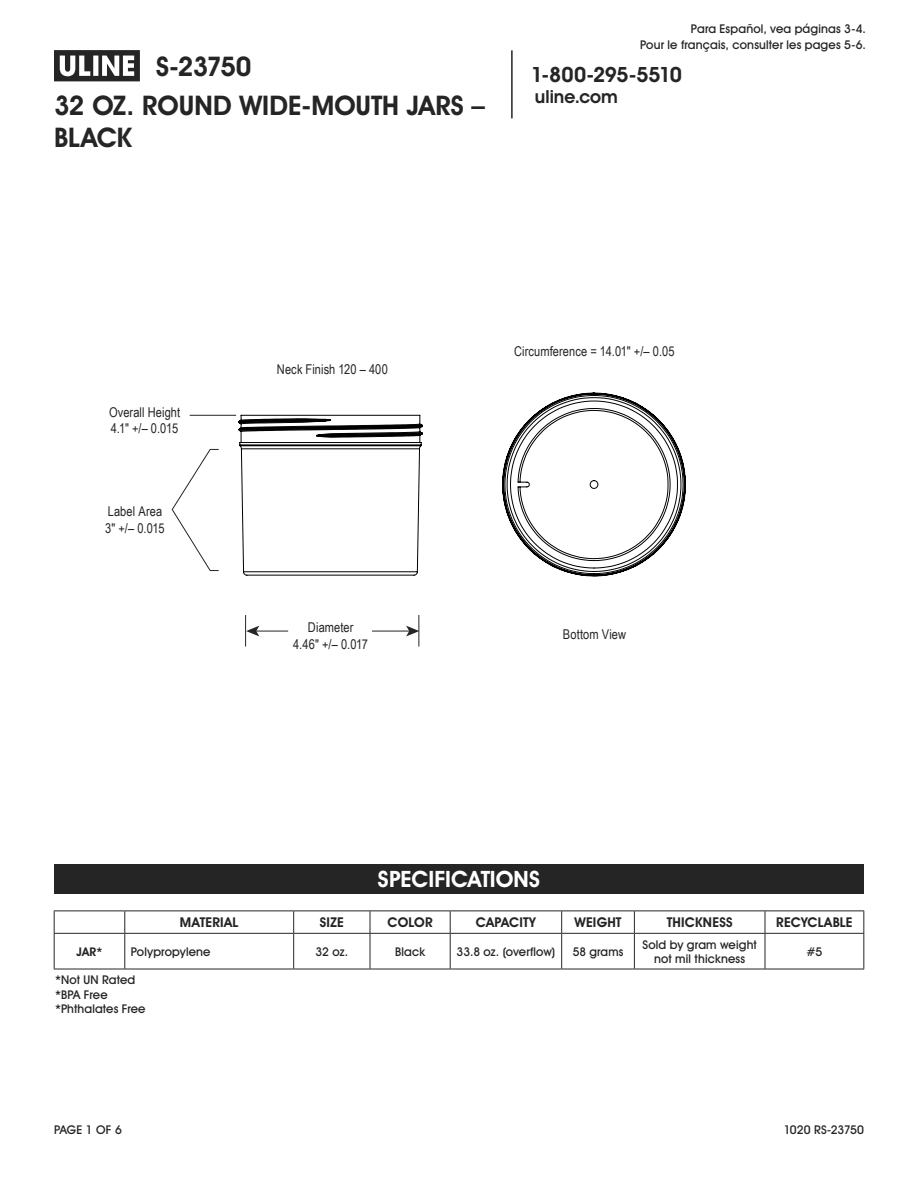
<style>
.page{position:relative;width:918px;height:1188px;background:#fff}
.page>*{position:absolute;margin:0;border:0;box-sizing:border-box;transform-origin:0 0}
.t1{font:700 27px/38.7px "Uline Two Knine";color:#252525}
.t2{font:700 22.5px "Uline Two Knine";color:#fff}
.t3{font:700 21px "Uline Two Knine";letter-spacing:-.02em;color:#252525}
.t4{font:700 18px "Uline Two Knine";color:#252525}
.t5{font:13.5px/16.2px "Arial Narrow";letter-spacing:.005em;color:#252525}
.t6{font:700 13.5px "Uline Two Knine";letter-spacing:.015em;color:#252525}
.t7{font:12px/14.4px "Uline Two Knine";letter-spacing:.015em;color:#252525;text-align:center}
.t8{font:12px "Uline Two Knine";letter-spacing:-.005em;color:#252525}
.t9{font:12px "Uline Two Knine";letter-spacing:-.01em;color:#252525}
.t10{font:700 12px "Uline Two Knine";color:#252525}
</style>
<div class="page">
<hr style="left:511px;top:50px;width:2px;height:68px;background:#252525">
<svg style="left:54px;top:50px;width:86px;height:31px"></svg>
<div style="left:54px;top:864px;width:810px;height:30px;background:#252525"></div>
<hr style="left:54px;top:910px;width:71px;height:1px;background:#252525">
<svg style="left:54px;top:911px;width:1px;height:22px"></svg>
<hr style="left:125px;top:910px;width:169px;height:1px;background:#252525">
<svg style="left:124px;top:911px;width:1px;height:22px"></svg>
<hr style="left:294px;top:910px;width:76px;height:1px;background:#252525">
<svg style="left:293px;top:911px;width:1px;height:22px"></svg>
<hr style="left:370px;top:910px;width:80px;height:1px;background:#252525">
<svg style="left:370px;top:911px;width:1px;height:22px"></svg>
<hr style="left:450px;top:910px;width:112px;height:1px;background:#252525">
<svg style="left:450px;top:911px;width:1px;height:22px"></svg>
<hr style="left:562px;top:910px;width:72px;height:1px;background:#252525">
<svg style="left:561px;top:911px;width:1px;height:22px"></svg>
<hr style="left:634px;top:910px;width:131px;height:1px;background:#252525">
<svg style="left:634px;top:911px;width:1px;height:22px"></svg>
<hr style="left:765px;top:910px;width:99px;height:1px;background:#252525">
<svg style="left:765px;top:911px;width:1px;height:22px"></svg>
<svg style="left:863px;top:911px;width:1px;height:22px"></svg>
<hr style="left:54px;top:934px;width:1px;height:35px;background:#252525">
<hr style="left:124px;top:934px;width:1px;height:35px;background:#252525">
<hr style="left:293px;top:934px;width:1px;height:35px;background:#252525">
<hr style="left:370px;top:934px;width:1px;height:35px;background:#252525">
<hr style="left:450px;top:934px;width:1px;height:35px;background:#252525">
<hr style="left:561px;top:934px;width:1px;height:35px;background:#252525">
<hr style="left:634px;top:934px;width:1px;height:35px;background:#252525">
<hr style="left:765px;top:934px;width:1px;height:35px;background:#252525">
<hr style="left:863px;top:934px;width:1px;height:35px;background:#252525">
<hr style="left:54px;top:969px;width:71px;height:1px;background:#252525">
<hr style="left:125px;top:969px;width:169px;height:1px;background:#252525">
<hr style="left:294px;top:969px;width:76px;height:1px;background:#252525">
<hr style="left:370px;top:969px;width:80px;height:1px;background:#252525">
<hr style="left:450px;top:969px;width:112px;height:1px;background:#252525">
<hr style="left:562px;top:969px;width:72px;height:1px;background:#252525">
<hr style="left:634px;top:969px;width:131px;height:1px;background:#252525">
<hr style="left:765px;top:969px;width:99px;height:1px;background:#252525">
<hr style="left:54px;top:933px;width:71px;height:1px;background:#252525">
<hr style="left:125px;top:933px;width:169px;height:1px;background:#252525">
<hr style="left:294px;top:933px;width:76px;height:1px;background:#252525">
<hr style="left:370px;top:933px;width:80px;height:1px;background:#252525">
<hr style="left:450px;top:933px;width:112px;height:1px;background:#252525">
<hr style="left:562px;top:933px;width:72px;height:1px;background:#252525">
<hr style="left:634px;top:933px;width:131px;height:1px;background:#252525">
<hr style="left:765px;top:933px;width:99px;height:1px;background:#252525">
<hr style="left:190px;top:415px;width:46px;height:1px;background:#252525">
<hr style="left:256px;top:631px;width:32px;height:1px;background:#252525">
<svg style="left:246px;top:626px;width:13px;height:10px"></svg>
<hr style="left:372px;top:631px;width:38px;height:1px;background:#252525">
<svg style="left:406px;top:626px;width:12px;height:10px"></svg>
<svg style="left:171px;top:449px;width:48px;height:122px"></svg>
<hr style="left:245px;top:615px;width:1px;height:32px;background:#252525">
<hr style="left:418px;top:615px;width:1px;height:32px;background:#252525">
<svg style="left:238px;top:415px;width:185px;height:161px"></svg>
<svg style="left:502px;top:392px;width:184px;height:185px"></svg>
<h1 class="t1" style="left:54px;top:47px;width:433px;text-indent:102px">S-23750<br>32 OZ. ROUND WIDE-MOUTH JARS –</h1>
<h1 class="t1" style="left:54px;top:118px;width:79px">BLACK</h1>
<p class="t7" style="left:640px;top:20px;width:227px;line-height:16.8px;text-align:right">Para Español, vea páginas 3-4.<br>Pour le français, consulter les pages 5-6.</p>
<h3 class="t3" style="left:531px;top:62px;width:152px">1-800-295-5510</h3>
<h3 class="t4" style="left:535px;top:86px;width:84px">uline.com</h3>
<p class="t5" style="left:109px;top:404px;width:73px">Overall Height<br>4.1" +/– 0.015</p>
<p class="t5" style="left:105px;top:503px;width:61px">Label Area<br>3" +/– 0.015</p>
<p class="t5" style="left:277px;top:361px;width:113px">Neck Finish 120 – 400</p>
<p class="t5" style="left:514px;top:343px;width:162px">Circumference = 14.01" +/– 0.05</p>
<p class="t5" style="left:293px;top:619px;width:76px;text-align:center">Diameter<br>4.46" +/– 0.017</p>
<p class="t5" style="left:563px;top:626px;width:65px">Bottom View</p>
<h2 class="t2" style="left:378px;top:866px;width:164px">SPECIFICATIONS</h2>
<p class="t6" style="left:180px;top:914px;width:60px">MATERIAL</p>
<p class="t6" style="left:320px;top:914px;width:25px">SIZE</p>
<p class="t6" style="left:387px;top:914px;width:47px">COLOR</p>
<p class="t6" style="left:476px;top:914px;width:62px">CAPACITY</p>
<p class="t6" style="left:574px;top:914px;width:49px">WEIGHT</p>
<p class="t6" style="left:667px;top:914px;width:67px">THICKNESS</p>
<p class="t6" style="left:776px;top:914px;width:78px">RECYCLABLE</p>
<p class="t10" style="left:77px;top:944px;width:27px">JAR*</p>
<p class="t7" style="left:131px;top:944px;width:81px">Polypropylene</p>
<p class="t7" style="left:316px;top:944px;width:34px">32 oz.</p>
<p class="t7" style="left:395px;top:944px;width:32px">Black</p>
<p class="t8" style="left:457px;top:944px;width:100px">33.8 oz. (overflow)</p>
<p class="t7" style="left:573px;top:944px;width:52px">58 grams</p>
<p class="t7" style="left:643px;top:937px;width:116px">Sold by gram weight not mil thickness</p>
<p class="t7" style="left:806px;top:944px;width:17px">#5</p>
<p class="t7" style="left:55px;top:972px;width:92px;text-align:left">*Not UN Rated *BPA Free *Phthalates Free</p>
<p class="t7" style="left:54px;top:1122px;width:69px">PAGE 1 OF 6</p>
<p class="t9" style="left:784px;top:1122px;width:82px">1020 RS-23750</p>
</div>
